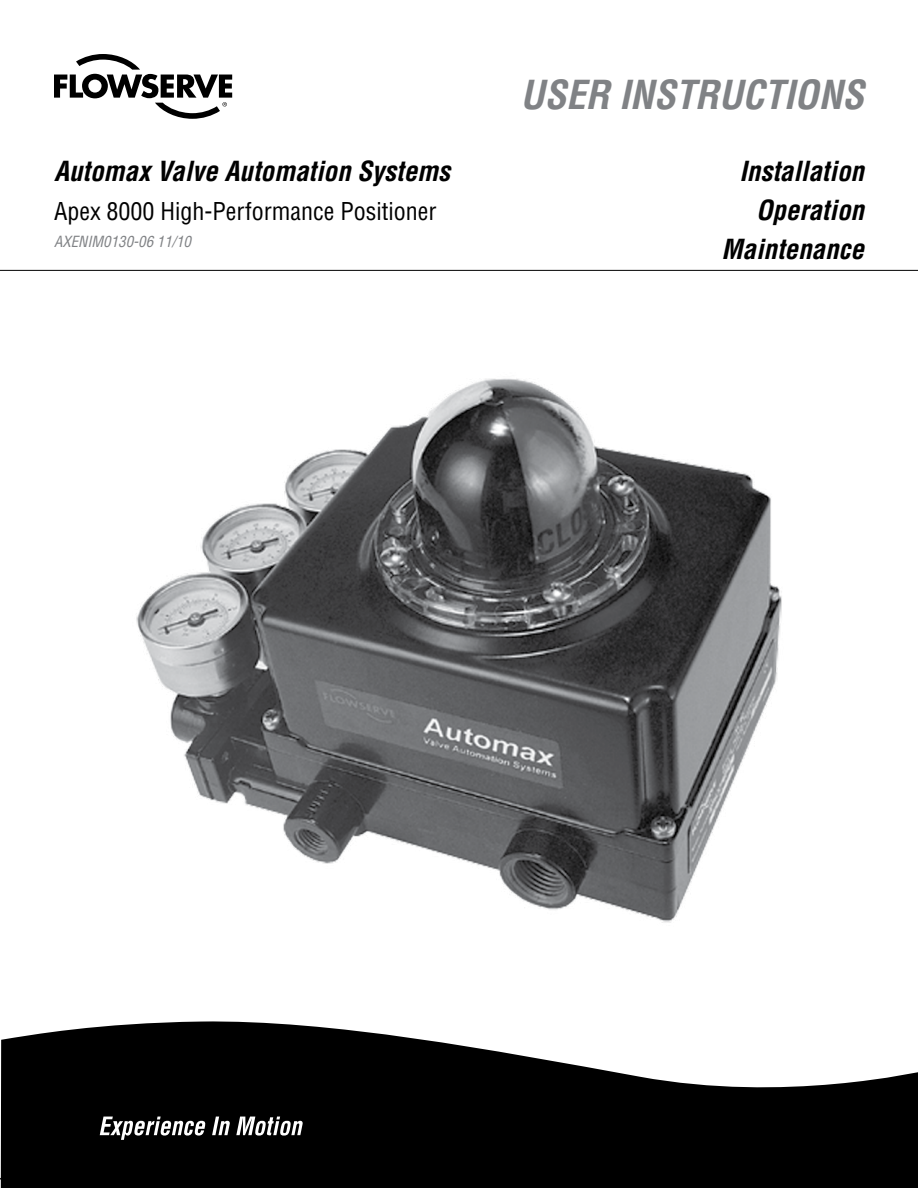
<style>
.page{position:relative;width:918px;height:1188px;background:#fff}
.page>*{position:absolute;margin:0;border:0;box-sizing:border-box;transform-origin:0 0}
.t1{font:italic 700 condensed 39px "Helvetica LT Std";color:#808285}
.t2{font:italic 700 condensed 27px/39px "Helvetica LT Std";color:#000;text-align:right}
.t3{font:condensed 24px "Helvetica LT Std";color:#000}
.t4{font:italic condensed 15px "Helvetica LT Std";color:#808285}
</style>
<div class="page">
<svg style="left:54px;top:54px;width:178px;height:65px"></svg>
<hr style="left:0;top:270px;width:918px;height:1px;background:#000">
<svg style="left:1px;top:1021px;width:917px;height:167px;fill:#000"></svg>
<svg style="left:100px;top:1117px;width:106px;height:23px"></svg>
<svg style="left:212px;top:1117px;width:18px;height:18px"></svg>
<svg style="left:236px;top:1117px;width:67px;height:19px"></svg>
<img style="left:136px;top:378px;width:646px;height:545px">
<svg style="left:0;top:1123px;width:1px;height:65px"></svg>
<p class="t2" style="left:54px;top:152px;width:398px">Automax Valve Automation Systems</p>
<p class="t3" style="left:54px;top:197px;width:384px">Apex 8000 High-Performance Positioner</p>
<p class="t4" style="left:54px;top:233px;width:139px">AXENIM0130-06 11/10</p>
<h1 class="t1" style="left:521px;top:70px;width:345px">USER INSTRUCTIONS</h1>
<p class="t2" style="left:721px;top:152px;width:144px">Installation<br>Operation<br>Maintenance</p>
</div>
